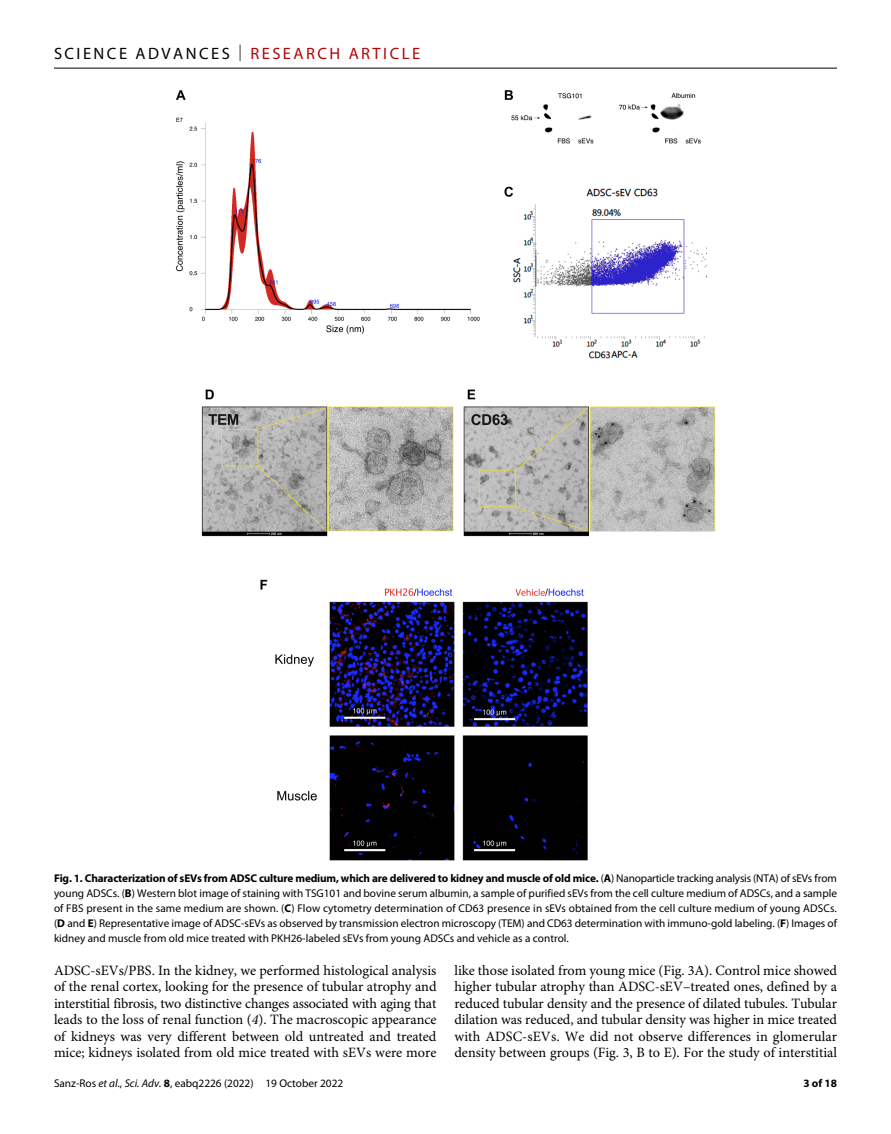
<style>
.page{position:relative;width:891px;height:1134px;background:#fff}
.page>*{position:absolute;margin:0;border:0;box-sizing:border-box;transform-origin:0 0}
.t1{font:16.5px "Myriad Pro";letter-spacing:.15em;color:#000}
.t2{font:14.25px/16.5px "Minion Pro";color:#000;text-align:justify}
.t3{font:11.25px/15px "Myriad Pro";color:#000;text-align:justify}
.t4{font:700 11.25px "Myriad Pro";color:#000}
.s1{font-weight:300}
.s2{color:#b10508}
.s3{font-weight:700}
.s4{font-style:italic}
</style>
<div class="page">
<hr style="left:54px;top:68px;width:783px;height:1px;background:#000">
<img style="left:176px;top:90px;width:540px;height:771px">
<h1 class="t1" style="left:54px;top:40px;width:368px">SCIENCE ADVANCES <span class="s1">|</span> <span class="s2">RESEARCH ARTICLE</span></h1>
<p class="t3" style="left:54px;top:871px;width:785px"><span class="s3">Fig. 1. Characterization of sEVs from ADSC culture medium, which are delivered to kidney and muscle of old mice.</span> (<span class="s3">A</span>) Nanoparticle tracking analysis (NTA) of sEVs from young ADSCs. (<span class="s3">B</span>) Western blot image of staining with TSG101 and bovine serum albumin, a sample of purified sEVs from the cell culture medium of ADSCs, and a sample of FBS present in the same medium are shown. (<span class="s3">C</span>) Flow cytometry determination of CD63 presence in sEVs obtained from the cell culture medium of young ADSCs. (<span class="s3">D</span> and <span class="s3">E</span>) Representative image of ADSC-sEVs as observed by transmission electron microscopy (TEM) and CD63 determination with immuno-gold labeling. (<span class="s3">F</span>) Images of kidney and muscle from old mice treated with PKH26-labeled sEVs from young ADSCs and vehicle as a control.</p>
<p class="t2" style="left:54px;top:963px;width:384px">ADSC-sEVs/PBS. In the kidney, we performed histological analysis of the renal cortex, looking for the presence of tubular atrophy and interstitial fibrosis, two distinctive changes associated with aging that leads to the loss of renal function (<span class="s4">4</span>). The macroscopic appearance of kidneys was very different between old untreated and treated mice; kidneys isolated from old mice treated with sEVs were more</p>
<p class="t2" style="left:454px;top:963px;width:384px">like those isolated from young mice (Fig. 3A). Control mice showed higher tubular atrophy than ADSC-sEV–treated ones, defined by a reduced tubular density and the presence of dilated tubules. Tubular dilation was reduced, and tubular density was higher in mice treated with ADSC-sEVs. We did not observe differences in glomerular density between groups (Fig. 3, B to E). For the study of interstitial</p>
<p class="t3" style="left:54px;top:1076px;width:291px">Sanz-Ros <span class="s4">et al</span>., <span class="s4">Sci. Adv.</span> <span class="s3">8</span>, eabq2226 (2022) 19 October 2022</p>
<p class="t4" style="left:803px;top:1074px;width:35px">3 of 18</p>
</div>
